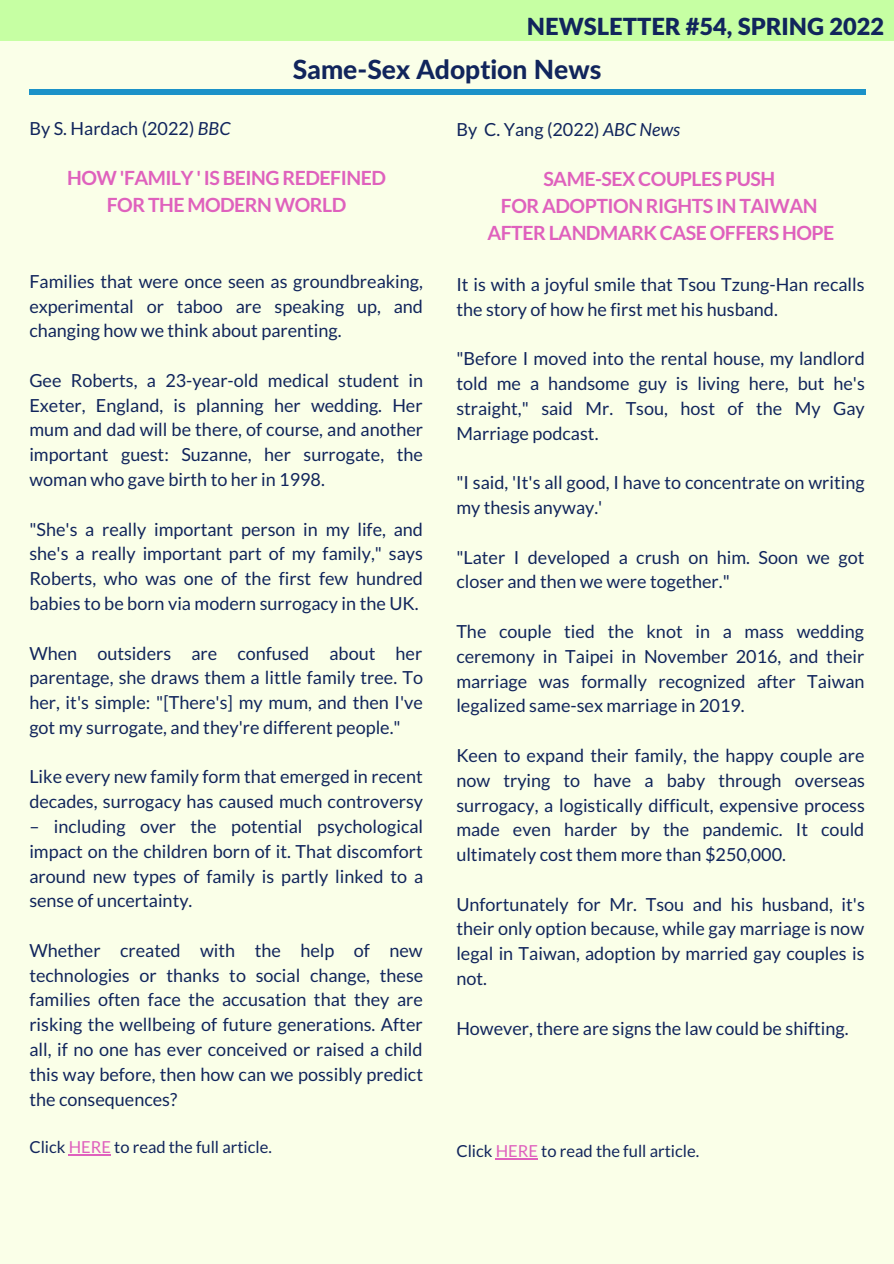
<style>
.page{position:relative;width:894px;height:1264px;background:#fff}
.page>*{position:absolute;margin:0;border:0;box-sizing:border-box;transform-origin:0 0}
.t1{font:800 26.4px "Lato Latin";color:#11255c}
.t2{font:900 23.55px "Lato Latin";color:#11255c}
.t3{font:700 19.5px "Lato";letter-spacing:-.025em;color:#df61bd}
.t4{font:18px/24.8px "Lato";color:#11255c;text-align:justify}
.t5{font:16.5px "Lato";color:#11255c}
.s1{font-style:italic}
.s2{color:#df61bd}
</style>
<div class="page">
<div style="left:0;top:0;width:893px;height:1263px;background:#faffe8"></div>
<div style="left:0;top:0;width:893px;height:41px;background:#c6ffa3"></div>
<hr style="left:69px;top:1153px;width:42px;height:2px;background:#df61bd">
<hr style="left:495px;top:1158px;width:43px;height:1px;background:#df61bd">
<div style="left:29px;top:89px;width:836px;height:6px;background:#1b92c8"></div>
<p class="t2" style="left:526px;top:16px;width:359px">NEWSLETTER #54, SPRING 2022</p>
<p class="t1" style="left:293px;top:57px;width:310px">Same-Sex Adoption News</p>
<p class="t4" style="left:456px;top:116px;width:225px">By C. Yang (2022) <span class="s1">ABC News</span></p>
<p class="t3" style="left:543px;top:167px;width:233px">SAME-SEX COUPLES PUSH</p>
<p class="t3" style="left:501px;top:194px;width:318px">FOR ADOPTION RIGHTS IN TAIWAN</p>
<p class="t3" style="left:487px;top:221px;width:348px">AFTER LANDMARK CASE OFFERS HOPE</p>
<p class="t4" style="left:456px;top:272px;width:409px">It is with a joyful smile that Tsou Tzung-Han recalls the story of how he first met his husband.</p>
<p class="t4" style="left:456px;top:346px;width:410px">"Before I moved into the rental house, my landlord told me a handsome guy is living here, but he's straight," said Mr. Tsou, host of the My Gay Marriage podcast.</p>
<p class="t4" style="left:456px;top:470px;width:410px">"I said, 'It's all good, I have to concentrate on writing my thesis anyway.'</p>
<p class="t4" style="left:456px;top:544px;width:409px">"Later I developed a crush on him. Soon we got closer and then we were together."</p>
<p class="t4" style="left:456px;top:618px;width:409px">The couple tied the knot in a mass wedding ceremony in Taipei in November 2016, and their marriage was formally recognized after Taiwan legalized same-sex marriage in 2019.</p>
<p class="t4" style="left:456px;top:742px;width:410px">Keen to expand their family, the happy couple are now trying to have a baby through overseas surrogacy, a logistically difficult, expensive process made even harder by the pandemic. It could ultimately cost them more than $250,000.</p>
<p class="t4" style="left:456px;top:891px;width:410px">Unfortunately for Mr. Tsou and his husband, it's their only option because, while gay marriage is now legal in Taiwan, adoption by married gay couples is not.</p>
<p class="t4" style="left:456px;top:1015px;width:393px">However, there are signs the law could be shifting.</p>
<p class="t4" style="left:29px;top:115px;width:202px">By S. Hardach (2022) <span class="s1">BBC</span></p>
<p class="t3" style="left:67px;top:166px;width:320px">HOW 'FAMILY ' IS BEING REDEFINED</p>
<p class="t3" style="left:107px;top:193px;width:241px">FOR THE MODERN WORLD</p>
<p class="t4" style="left:29px;top:268px;width:395px">Families that were once seen as groundbreaking, experimental or taboo are speaking up, and changing how we think about parenting.</p>
<p class="t4" style="left:29px;top:367px;width:395px">Gee Roberts, a 23-year-old medical student in Exeter, England, is planning her wedding. Her mum and dad will be there, of course, and another important guest: Suzanne, her surrogate, the woman who gave birth to her in 1998.</p>
<p class="t4" style="left:29px;top:516px;width:395px">"She's a really important person in my life, and she's a really important part of my family," says Roberts, who was one of the first few hundred babies to be born via modern surrogacy in the UK.</p>
<p class="t4" style="left:29px;top:640px;width:395px">When outsiders are confused about her parentage, she draws them a little family tree. To her, it's simple: "[There's] my mum, and then I've got my surrogate, and they're different people."</p>
<p class="t4" style="left:29px;top:764px;width:395px">Like every new family form that emerged in recent decades, surrogacy has caused much controversy</p>
<p class="t4" style="left:29px;top:813px;width:395px">– including over the potential psychological impact on the children born of it. That discomfort around new types of family is partly linked to a sense of uncertainty.</p>
<p class="t4" style="left:29px;top:937px;width:395px">Whether created with the help of new technologies or thanks to social change, these families often face the accusation that they are risking the wellbeing of future generations. After all, if no one has ever conceived or raised a child this way before, then how can we possibly predict the consequences?</p>
<p class="t5" style="left:29px;top:1136px;width:244px">Click <span class="s2">HERE</span> to read the full article.</p>
<p class="t5" style="left:456px;top:1141px;width:244px">Click <span class="s2">HERE</span> to read the full article.</p>
</div>
